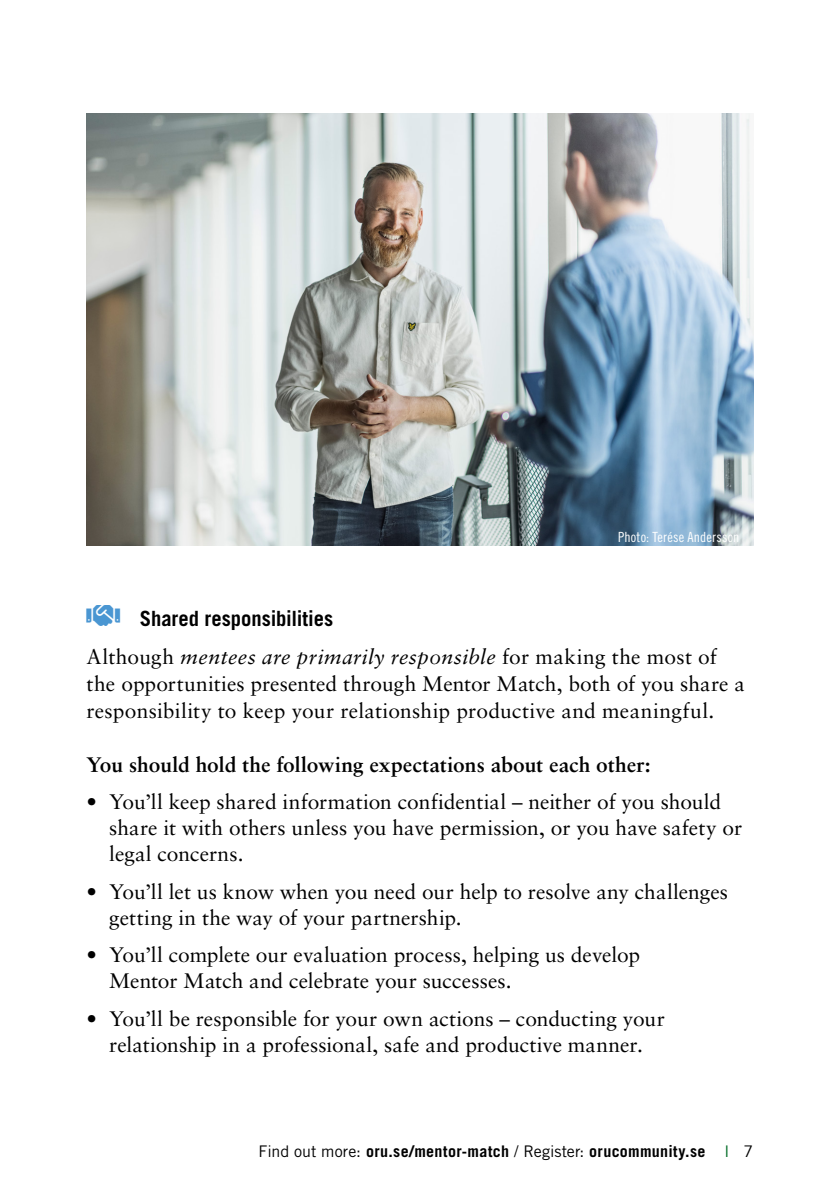
<style>
.page{position:relative;width:840px;height:1191px;background:#fff}
.page>*{position:absolute;margin:0;border:0;box-sizing:border-box;transform-origin:0 0}
.Punktlista{font:21px/26px "Sabon LT Std";color:#000}
.Brödtext{font:21px/27px "Sabon LT Std";letter-spacing:.005em;color:#000}
.Brödtext_Rubrik{font:700 21px "Sabon LT Std";color:#000}
.t1{font:700 21px "Trade Gothic LT Std";letter-spacing:-.005em;color:#000}
.t2{font:700 16px "Trade Gothic LT Std";letter-spacing:.02em;color:#000}
.Fotograf{font:14px "Trade Gothic LT Std Cn 18";letter-spacing:.015em;color:#fff}
.s1{font-style:italic}
.s2{font-weight:400}
.s3{font-family:"Trade Gothic LT Std Cn 18";font-weight:400;color:#006c26}
</style>
<div class="page">
<img style="left:86px;top:113px;width:667px;height:432px">
<p class="Fotograf" style="left:617px;top:528px;width:123px">Photo: Terése Andersson</p>
<h3 class="t1" style="left:140px;top:605px;width:195px">Shared responsibilities</h3>
<p class="Brödtext" style="left:86px;top:643px;width:659px">Although <span class="s1">mentees are primarily responsible</span> for making the most of the opportunities presented through Mentor Match, both of you share a responsibility to keep your relationship productive and meaningful.</p>
<p class="Brödtext_Rubrik" style="left:86px;top:751px;width:565px">You should hold the following expectations about each other:</p>
<p class="Punktlista" style="left:109px;top:789px;width:634px;text-indent:-23px">• You’ll keep shared information confidential – neither of you should share it with others unless you have permission, or you have safety or legal concerns.</p>
<p class="Punktlista" style="left:109px;top:878px;width:620px;text-indent:-23px">• You’ll let us know when you need our help to resolve any challenges getting in the way of your partnership.</p>
<p class="Punktlista" style="left:109px;top:941px;width:532px;text-indent:-23px">• You’ll complete our evaluation process, helping us develop<br>Mentor Match and celebrate your successes.</p>
<p class="Punktlista" style="left:86px;top:1005px;width:579px;text-align:center">• You’ll be responsible for your own actions – conducting your relationship in a professional, safe and productive manner.</p>
<p class="t2" style="left:258px;top:1141px;width:496px"><span class="s2">Find out more:</span> oru.se/mentor-match <span class="s2">/ Register:</span> orucommunity.se <span class="s3">I</span> <span class="s2">7</span></p>
</div>
